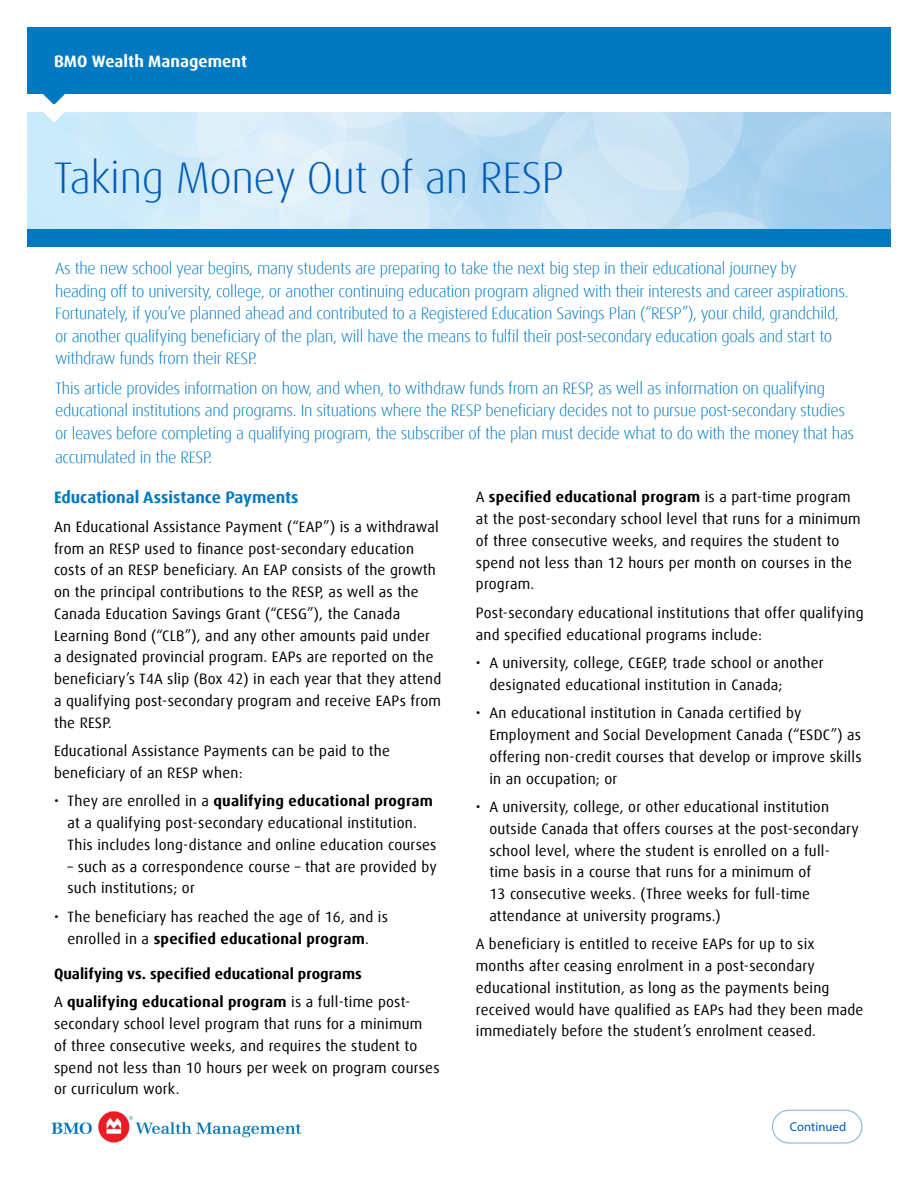
<style>
.page{position:relative;width:918px;height:1188px;background:#fff}
.page>*{position:absolute;margin:0;border:0;box-sizing:border-box;transform-origin:0 0}
.t1{font:300 44.25px "Dax Offc Pro";letter-spacing:-.01em;color:#005cb9}
.t2{font:300 16.5px/22.5px "Dax Offc Pro";letter-spacing:-.02em;color:#0079c1}
.t3{font:700 16.5px "Dax Offc Pro";color:#0079c1}
.t4{font:700 16.5px "Dax Offc Pro";color:#fff}
.t5{font:15px/21.8px "Dax Offc Pro";letter-spacing:.015em;color:#000}
.t6{font:700 15px "Dax Offc Pro";color:#000}
.t7{font:12.75px "Myriad Pro";color:#005cb9}
.s1{font-weight:700}
</style>
<div class="page">
<img style="left:51px;top:1111px;width:251px;height:32px">
<div style="left:27px;top:27px;width:864px;height:67px;background:#0079c1"></div>
<svg style="left:27px;top:94px;width:864px;height:153px;background:#b4d9f0"></svg>
<svg style="left:772px;top:1110px;width:90px;height:34px"></svg>
<p class="t4" style="left:54px;top:51px;width:195px">BMO Wealth Management</p>
<p class="t1" style="left:54px;top:149px;width:512px">Taking Money Out of an RESP</p>
<p class="t2" style="left:55px;top:257px;width:795px">As the new school year begins, many students are preparing to take the next big step in their educational journey by heading off to university, college, or another continuing education program aligned with their interests and career aspirations.<br>Fortunately, if you’ve planned ahead and contributed to a Registered Education Savings Plan (“RESP”), your child, grandchild, or another qualifying beneficiary of the plan, will have the means to fulfil their post-secondary education goals and start to withdraw funds from their RESP.</p>
<p class="t2" style="left:55px;top:377px;width:801px">This article provides information on how, and when, to withdraw funds from an RESP, as well as information on qualifying educational institutions and programs. In situations where the RESP beneficiary decides not to pursue post-secondary studies or leaves before completing a qualifying program, the subscriber of the plan must decide what to do with the money that has</p>
<p class="t2" style="left:55px;top:446px;width:158px">accumulated in the RESP.</p>
<h1 class="t3" style="left:54px;top:487px;width:246px">Educational Assistance Payments</h1>
<p class="t5" style="left:54px;top:516px;width:389px">An Educational Assistance Payment (“EAP”) is a withdrawal from an RESP used to finance post-secondary education costs of an RESP beneficiary. An EAP consists of the growth on the principal contributions to the RESP, as well as the Canada Education Savings Grant (“CESG”), the Canada Learning Bond (“CLB”), and any other amounts paid under<br>a designated provincial program. EAPs are reported on the beneficiary’s T4A slip (Box 42) in each year that they attend a qualifying post-secondary program and receive EAPs from the RESP.</p>
<p class="t5" style="left:54px;top:740px;width:337px">Educational Assistance Payments can be paid to the beneficiary of an RESP when:</p>
<p class="t5" style="left:68px;top:790px;width:371px;text-indent:-14px">• They are enrolled in a <span class="s1">qualifying educational program </span>at a qualifying post-secondary educational institution.<br>This includes long-distance and online education courses</p>
<p class="t5" style="left:68px;top:856px;width:371px">– such as a correspondence course – that are provided by such institutions; or</p>
<p class="t5" style="left:54px;top:906px;width:336px;text-align:center">• The beneficiary has reached the age of 16, and is enrolled in a <span class="s1">specified educational program</span>.</p>
<h2 class="t6" style="left:54px;top:964px;width:309px">Qualifying vs. specified educational programs</h2>
<p class="t5" style="left:54px;top:991px;width:387px">A <span class="s1">qualifying educational program</span> is a full-time post&shy;secondary school level program that runs for a minimum<br>of three consecutive weeks, and requires the student to spend not less than 10 hours per week on program courses or curriculum work.</p>
<p class="t5" style="left:476px;top:486px;width:386px">A <span class="s1">specified educational program</span> is a part-time program at the post-secondary school level that runs for a minimum of three consecutive weeks, and requires the student to spend not less than 12 hours per month on courses in the program.</p>
<p class="t5" style="left:476px;top:602px;width:389px">Post-secondary educational institutions that offer qualifying and specified educational programs include:</p>
<p class="t5" style="left:489px;top:652px;width:336px;text-indent:-14px">• A university, college, CEGEP, trade school or another designated educational institution in Canada;</p>
<p class="t5" style="left:489px;top:702px;width:374px;text-indent:-14px">• An educational institution in Canada certified by Employment and Social Development Canada (“ESDC”) as offering non-credit courses that develop or improve skills in an occupation; or</p>
<p class="t5" style="left:489px;top:796px;width:371px;text-indent:-14px">• A university, college, or other educational institution outside Canada that offers courses at the post-secondary school level, where the student is enrolled on a full&shy;time basis in a course that runs for a minimum of<br>13 consecutive weeks. (Three weeks for full-time attendance at university programs.)</p>
<p class="t5" style="left:476px;top:933px;width:389px">A beneficiary is entitled to receive EAPs for up to six months after ceasing enrolment in a post-secondary educational institution, as long as the payments being received would have qualified as EAPs had they been made immediately before the student’s enrolment ceased.</p>
<p class="t7" style="left:790px;top:1119px;width:58px">Continued</p>
</div>
